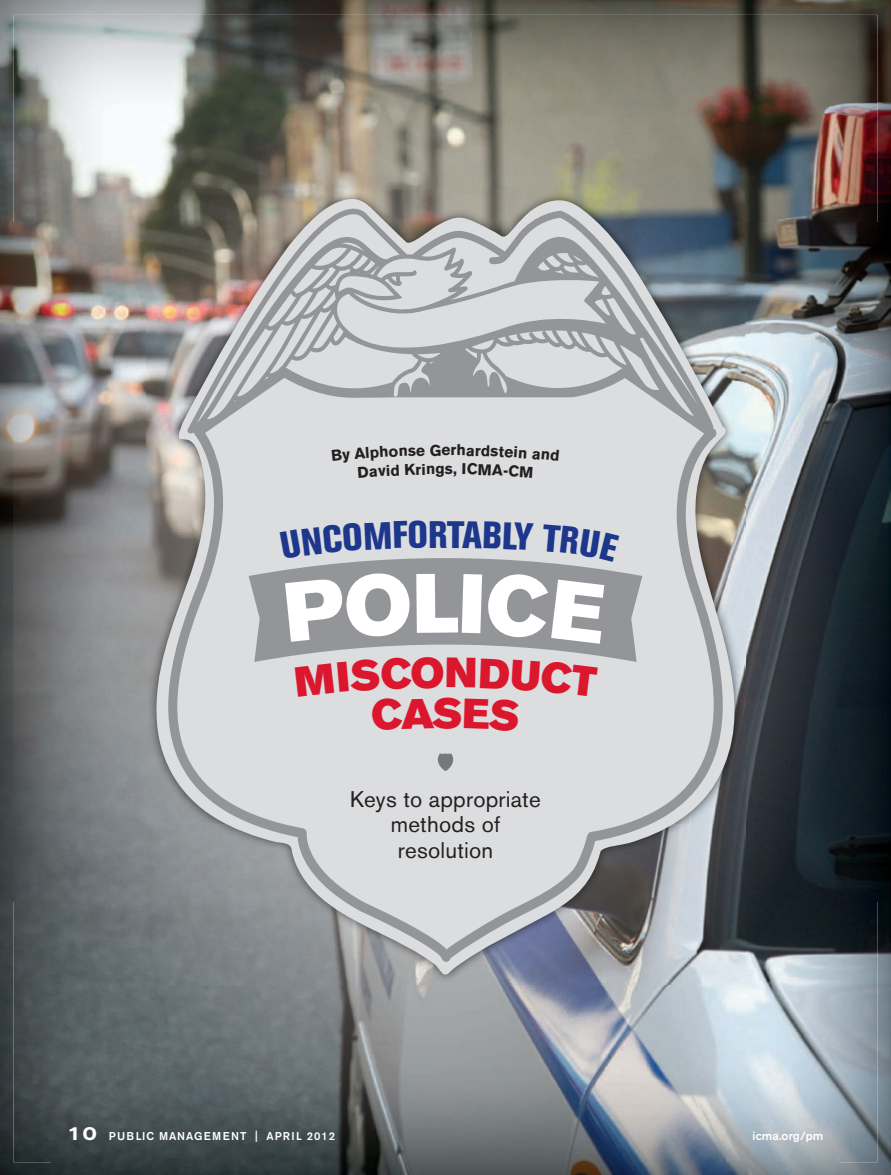
<style>
.page{position:relative;width:891px;height:1175px;background:#fff}
.page>*{position:absolute;margin:0;border:0;box-sizing:border-box;transform-origin:0 0}
.t1{font:41.85px "Akzidenz Grotesk BE Super";color:#db172e}
.t2{font:800 condensed 37.95px "Akzidenz Grotesk BE";color:#1c378c}
.t3{font:22.5px/25.5px "Akzidenz Grotesk BE";letter-spacing:.01em;color:#231f20;text-align:center}
.t4{font:700 15.45px "Akzidenz Grotesk BE";color:#231f20}
.t5{font:500 12px "Akzidenz Grotesk BE";letter-spacing:.01em;color:#fff}
.t6{font:500 11.25px "Akzidenz Grotesk BE";letter-spacing:.1em;color:#fff}
.s1{font-stretch:expanded;font-size:19.5px}
</style>
<div class="page">
<img style="left:0;top:0;width:891px;height:53px">
<img style="left:0;top:53px;width:52px;height:1121px">
<img style="left:839px;top:53px;width:52px;height:1121px">
<img style="left:52px;top:1162px;width:787px;height:12px">
<img style="left:14px;top:15px;width:864px;height:208px">
<img style="left:14px;top:223px;width:132px;height:678px">
<img style="left:755px;top:223px;width:123px;height:678px">
<img style="left:14px;top:901px;width:151px;height:261px">
<img style="left:726px;top:901px;width:152px;height:261px">
<img style="left:165px;top:984px;width:561px;height:178px">
<img style="left:146px;top:189px;width:599px;height:795px">
<img style="left:153px;top:196px;width:602px;height:780px">
<svg style="left:168px;top:208px;width:555px;height:754px;background:#bcbdbf"></svg>
<svg style="left:438px;top:753px;width:15px;height:18px"></svg>
<svg style="left:249px;top:552px;width:393px;height:110px;background:#b0b2b5"></svg>
<div style="left:332px;top:446px;width:102px;height:31px;background:#dcdddf"></div>
<div style="left:457px;top:444px;width:102px;height:33px;background:#dcdddf"></div>
<div style="left:280px;top:520px;width:147px;height:39px;background:#dcdddf"></div>
<div style="left:462px;top:521px;width:72px;height:29px;background:#dcdddf"></div>
<div style="left:542px;top:524px;width:77px;height:37px;background:#dcdddf"></div>
<div style="left:295px;top:656px;width:303px;height:75px;background:#dcdddf"></div>
<div style="left:285px;top:572px;width:322px;height:72px;background:#939598"></div>
<p class="t4" style="left:430px;top:441px;width:28px">Ger</p>
<p class="t4" style="left:436px;top:460px;width:23px">gs,</p>
<h2 class="t2" style="left:428px;top:512px;width:38px">RT</h2>
<h1 class="t1" style="left:432px;top:688px;width:32px">S</h1>
<p class="t3" style="left:350px;top:786px;width:192px">Keys to appropriate methods of resolution</p>
<p class="t6" style="left:68px;top:1129px;width:269px"><span class="s1">10</span> PUBLIC MANAGEMENT | APRIL 2012</p>
<p class="t5" style="left:753px;top:1128px;width:72px">icma.org/pm</p>
</div>
